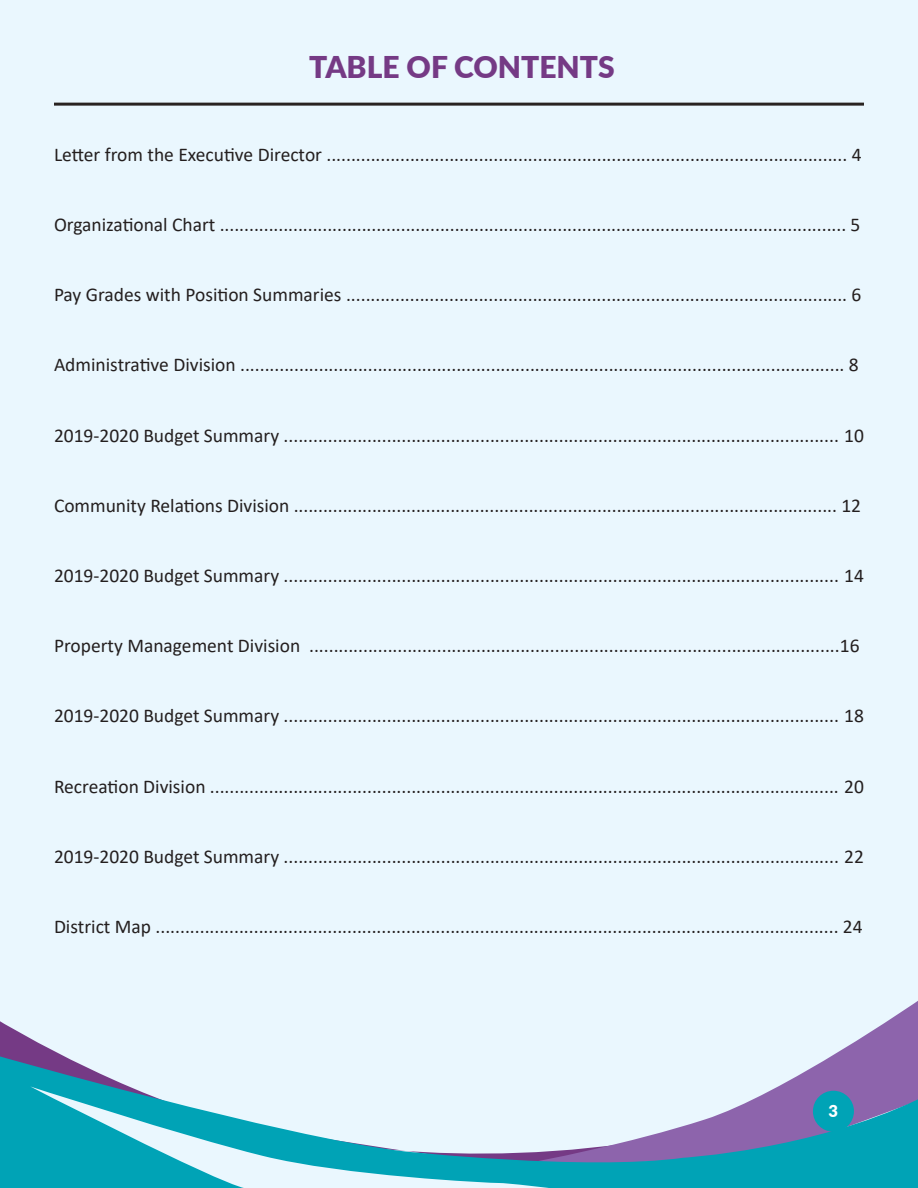
<style>
.page{position:relative;width:918px;height:1188px;background:#eaf7fe}
.page>*{position:absolute;margin:0;border:0;box-sizing:border-box;transform-origin:0 0}
.t1{font:900 30px "Lato";color:#753a85}
.t2{font:19.5px "Calibri";color:#241f1f}
.t3{font:900 16.5px "Lato";color:#fff}
</style>
<div class="page">
<svg style="left:0;top:1021px;width:64px;height:35px"></svg>
<svg style="left:832px;top:1001px;width:86px;height:55px"></svg>
<svg style="left:0;top:1056px;width:918px;height:132px"></svg>
<div style="left:813px;top:1091px;width:41px;height:41px;background:#00a3b6;border-radius:50%"></div>
<hr style="left:54px;top:103px;width:810px;height:3px;background:#292321">
<h1 class="t1" style="left:309px;top:44px;width:307px">TABLE OF CONTENTS</h1>
<p class="t2" style="left:54px;top:141px;width:809px">Letter from the Executive Director .......................................................................................................... 4</p>
<p class="t2" style="left:54px;top:211px;width:808px">Organizational Chart ................................................................................................................................ 5</p>
<p class="t2" style="left:54px;top:281px;width:809px">Pay Grades with Position Summaries ...................................................................................................... 6</p>
<p class="t2" style="left:54px;top:351px;width:806px">Administrative Division ........................................................................................................................... 8</p>
<p class="t2" style="left:54px;top:422px;width:811px">2019-2020 Budget Summary ................................................................................................................. 10</p>
<p class="t2" style="left:54px;top:492px;width:809px">Community Relations Division ............................................................................................................... 12</p>
<p class="t2" style="left:54px;top:562px;width:811px">2019-2020 Budget Summary ................................................................................................................. 14</p>
<p class="t2" style="left:54px;top:632px;width:807px">Property Management Division ............................................................................................................16</p>
<p class="t2" style="left:54px;top:702px;width:811px">2019-2020 Budget Summary ................................................................................................................. 18</p>
<p class="t2" style="left:54px;top:773px;width:811px">Recreation Division ................................................................................................................................ 20</p>
<p class="t2" style="left:54px;top:843px;width:811px">2019-2020 Budget Summary ................................................................................................................. 22</p>
<p class="t2" style="left:54px;top:913px;width:810px">District Map ........................................................................................................................................... 24</p>
<p class="t3" style="left:829px;top:1098px;width:11px">3</p>
</div>
